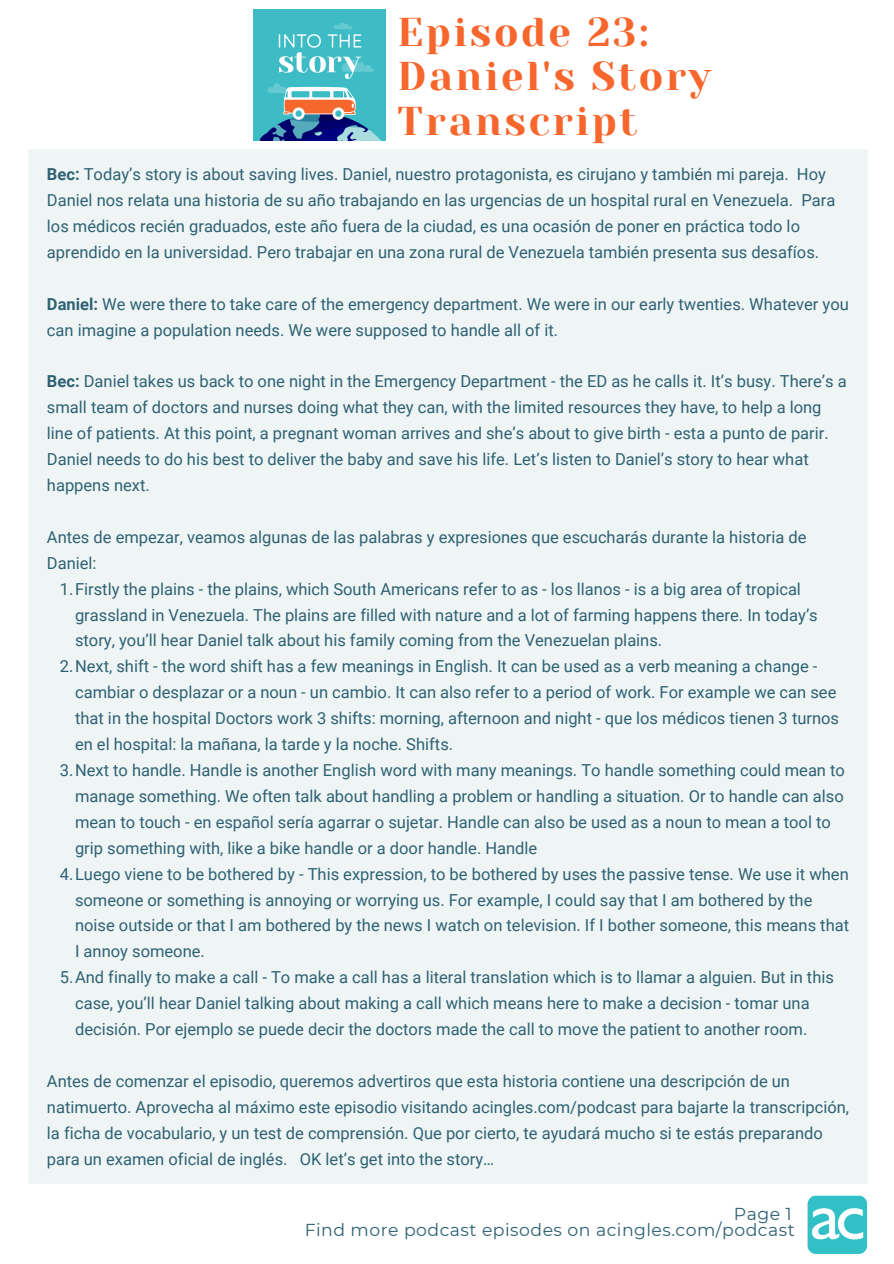
<style>
.page{position:relative;width:894px;height:1264px;background:#fff}
.page>*{position:absolute;margin:0;border:0;box-sizing:border-box;transform-origin:0 0}
.t1{font:40.05px "Yeseva One";letter-spacing:.065em;color:#f7662c}
.t2{font:17.25px "Montserrat";letter-spacing:.03em;color:#2e6173}
.t3{font:16.5px/26px "Roboto";color:#2e6173}
.s1{font-weight:700}
</style>
<div class="page">
<img style="left:253px;top:9px;width:132px;height:132px">
<div style="left:28px;top:149px;width:839px;height:1034px;background:#eff5f5"></div>
<img style="left:745px;top:1132px;width:123px;height:122px">
<p class="t1" style="left:397px;top:9px;width:253px">Episode 23:</p>
<p class="t1" style="left:397px;top:54px;width:315px">Daniel's Story</p>
<p class="t1" style="left:397px;top:98px;width:241px">Transcript</p>
<p class="t3" style="left:47px;top:161px;width:789px"><span class="s1">Bec:</span> Today’s story is about saving lives. Daniel, nuestro protagonista, es cirujano y también mi pareja. Hoy Daniel nos relata una historia de su año trabajando en las urgencias de un hospital rural en Venezuela. Para los médicos recién graduados, este año fuera de la ciudad, es una ocasión de poner en práctica todo lo aprendido en la universidad. Pero trabajar en una zona rural de Venezuela también presenta sus desafíos.</p>
<p class="t3" style="left:47px;top:291px;width:803px"><span class="s1">Daniel:</span> We were there to take care of the emergency department. We were in our early twenties. Whatever you can imagine a population needs. We were supposed to handle all of it.</p>
<p class="t3" style="left:47px;top:369px;width:801px"><span class="s1">Bec:</span> Daniel takes us back to one night in the Emergency Department - the ED as he calls it. It’s busy. There’s a small team of doctors and nurses doing what they can, with the limited resources they have, to help a long line of patients. At this point, a pregnant woman arrives and she’s about to give birth - esta a punto de parir.<br>Daniel needs to do his best to deliver the baby and save his life. Let’s listen to Daniel’s story to hear what happens next.</p>
<p class="t3" style="left:47px;top:524px;width:760px">Antes de empezar, veamos algunas de las palabras y expresiones que escucharás durante la historia de<br>Daniel:</p>
<p class="t3" style="left:75px;top:576px;width:744px;text-indent:-15px">1.Firstly the plains - the plains, which South Americans refer to as - los llanos - is a big area of tropical grassland in Venezuela. The plains are filled with nature and a lot of farming happens there. In today’s story, you’ll hear Daniel talk about his family coming from the Venezuelan plains.</p>
<p class="t3" style="left:75px;top:653px;width:765px;text-indent:-15px">2.Next, shift - the word shift has a few meanings in English. It can be used as a verb meaning a change - cambiar o desplazar or a noun - un cambio. It can also refer to a period of work. For example we can see that in the hospital Doctors work 3 shifts: morning, afternoon and night - que los médicos tienen 3 turnos en el hospital: la mañana, la tarde y la noche. Shifts.</p>
<p class="t3" style="left:75px;top:757px;width:771px;text-indent:-15px">3.Next to handle. Handle is another English word with many meanings. To handle something could mean to manage something. We often talk about handling a problem or handling a situation. Or to handle can also mean to touch - en español sería agarrar o sujetar. Handle can also be used as a noun to mean a tool to grip something with, like a bike handle or a door handle. Handle</p>
<p class="t3" style="left:75px;top:861px;width:775px;text-indent:-15px">4.Luego viene to be bothered by - This expression, to be bothered by uses the passive tense. We use it when someone or something is annoying or worrying us. For example, I could say that I am bothered by the noise outside or that I am bothered by the news I watch on television. If I bother someone, this means that I annoy someone.</p>
<p class="t3" style="left:75px;top:964px;width:760px;text-indent:-15px">5.And finally to make a call - To make a call has a literal translation which is to llamar a alguien. But in this case, you’ll hear Daniel talking about making a call which means here to make a decision - tomar una decisión. Por ejemplo se puede decir the doctors made the call to move the patient to another room.</p>
<p class="t3" style="left:47px;top:1068px;width:803px">Antes de comenzar el episodio, queremos advertiros que esta historia contiene una descripción de un natimuerto. Aprovecha al máximo este episodio visitando acingles.com/podcast para bajarte la transcripción, la ficha de vocabulario, y un test de comprensión. Que por cierto, te ayudará mucho si te estás preparando para un examen oficial de inglés. OK let’s get into the story…</p>
<p class="t2" style="left:733px;top:1203px;width:59px">Page 1</p>
<p class="t2" style="left:304px;top:1219px;width:491px">Find more podcast episodes on acingles.com/podcast</p>
</div>
